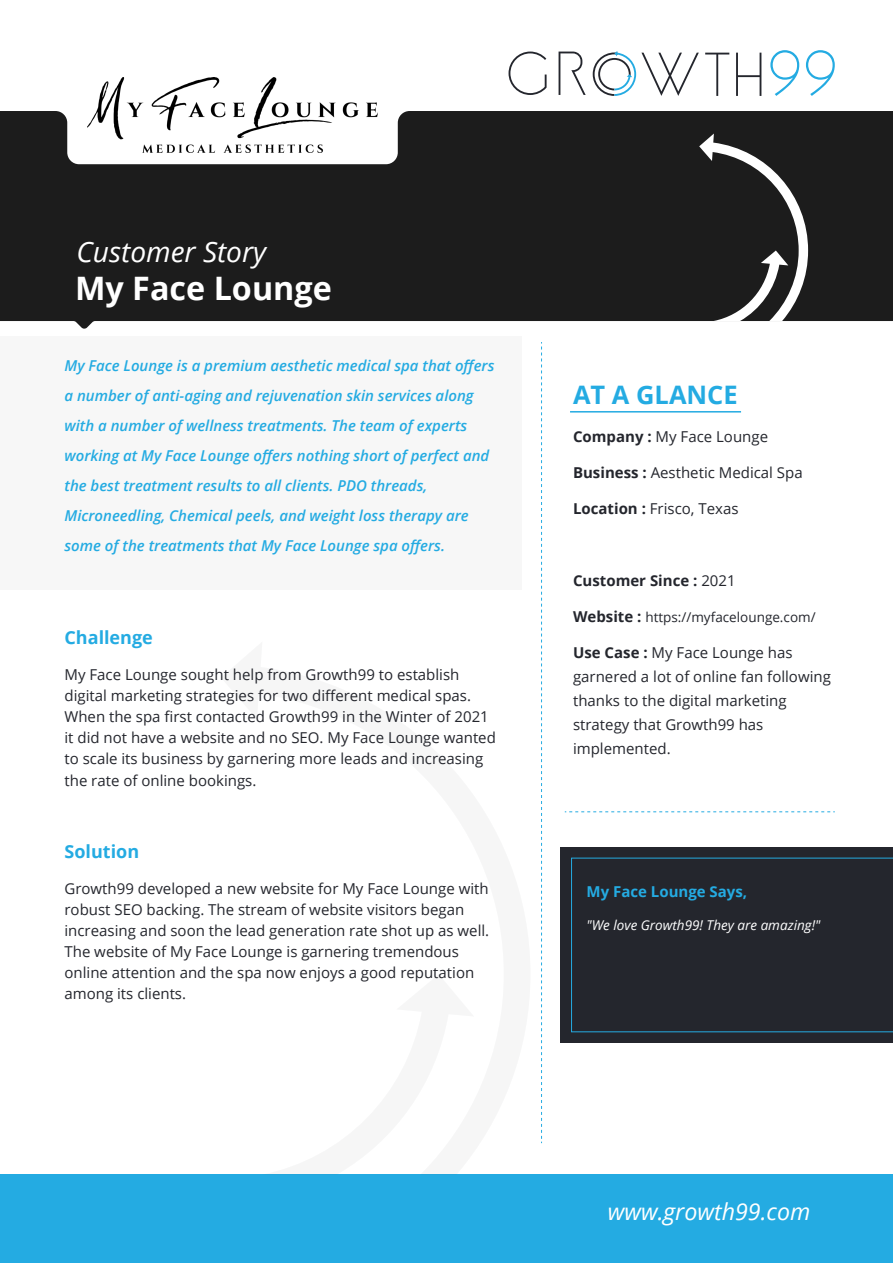
<style>
.page{position:relative;width:893px;height:1263px;background:#fff}
.page>*{position:absolute;margin:0;border:0;box-sizing:border-box;transform-origin:0 0}
.t1{font:700 32.4px "Open Sans";color:#fff}
.t2{font:italic 28.2px "Open Sans";color:#fff}
.t3{font:700 25.5px "Open Sans";color:#24abe2}
.t4{font:italic 23.25px "Open Sans";color:#fff}
.t5{font:700 18px "Open Sans";color:#24abe2}
.t6{font:15px/21px "Open Sans";color:#24262d}
.t7{font:italic 600 15px/30px "Open Sans";color:#24abe2}
.t8{font:700 15px "Open Sans";color:#24262d}
.t9{font:700 15px "Open Sans";color:#24abe2}
.t10{font:13.5px "Open Sans";color:#24262d}
.t11{font:italic 13.5px "Open Sans";color:#fff}
.s1{font-weight:700}
.s2{font-weight:400}
.s3{font-weight:700;font-size:15px}
</style>
<div class="page">
<svg style="left:0;top:111px;width:893px;height:218px;background:#2d2d2d"></svg>
<div style="left:0;top:1175px;width:893px;height:88px;background:#24abe2"></div>
<svg style="left:262px;top:1174px;width:212px;height:1px"></svg>
<svg style="left:699px;top:134px;width:109px;height:187px;background:#404040"></svg>
<div style="left:560px;top:847px;width:333px;height:196px;background:#24262d"></div>
<div style="left:0;top:337px;width:521px;height:253px;background:#f7f7f7"></div>
<svg style="left:770px;top:50px;width:29px;height:46px"></svg>
<svg style="left:806px;top:50px;width:29px;height:46px"></svg>
<svg style="left:736px;top:53px;width:25px;height:43px"></svg>
<svg style="left:705px;top:53px;width:24px;height:43px"></svg>
<svg style="left:559px;top:52px;width:27px;height:43px"></svg>
<svg style="left:509px;top:52px;width:38px;height:43px"></svg>
<svg style="left:593px;top:51px;width:106px;height:45px"></svg>
<svg style="left:541px;top:342px;width:1px;height:801px"></svg>
<svg style="left:565px;top:811px;width:270px;height:1px"></svg>
<hr style="left:570px;top:411px;width:171px;height:1px;background:#24abe2">
<img style="left:87px;top:77px;width:290px;height:76px">
<h2 class="t2" style="left:76px;top:232px;width:191px">Customer Story</h2>
<h1 class="t1" style="left:75px;top:265px;width:258px">My Face Lounge</h1>
<p class="t7" style="left:65px;top:351px;width:431px">My Face Lounge is a premium aesthetic medical spa that offers a number of anti-aging and rejuvenation skin services along with a number of wellness treatments. The team of experts working at My Face Lounge offers nothing short of perfect and the best treatment results to all clients. PDO threads, Microneedling, Chemical peels, and weight loss therapy are some of the treatments that My Face Lounge spa offers.</p>
<p class="t5" style="left:65px;top:625px;width:90px">Challenge</p>
<p class="t6" style="left:65px;top:664px;width:433px">My Face Lounge sought help from Growth99 to establish digital marketing strategies for two different medical spas.<br>When the spa first contacted Growth99 in the Winter of 2021 it did not have a website and no SEO. My Face Lounge wanted to scale its business by garnering more leads and increasing the rate of online bookings.</p>
<p class="t5" style="left:65px;top:838px;width:76px">Solution</p>
<p class="t6" style="left:65px;top:877px;width:426px">Growth99 developed a new website for My Face Lounge with robust SEO backing. The stream of website visitors began increasing and soon the lead generation rate shot up as well.<br>The website of My Face Lounge is garnering tremendous online attention and the spa now enjoys a good reputation among its clients.</p>
<h3 class="t3" style="left:573px;top:376px;width:166px">AT A GLANCE</h3>
<p class="t6" style="left:573px;top:426px;width:197px"><span class="s1">Company :</span> My Face Lounge</p>
<p class="t6" style="left:573px;top:462px;width:231px"><span class="s1">Business :</span> Aesthetic Medical Spa</p>
<p class="t6" style="left:573px;top:498px;width:167px"><span class="s1">Location :</span> Frisco, Texas</p>
<p class="t8" style="left:573px;top:570px;width:164px">Customer Since : <span class="s2">2021</span></p>
<p class="t10" style="left:573px;top:608px;width:244px"><span class="s3">Website :</span> https://myfacelounge.com/</p>
<p class="t6" style="left:573px;top:640px;width:259px;line-height:24px"><span class="s1">Use Case :</span> My Face Lounge has garnered a lot of online fan following thanks to the digital marketing strategy that Growth99 has implemented.</p>
<p class="t9" style="left:586px;top:881px;width:162px">My Face Lounge Says,</p>
<p class="t11" style="left:586px;top:916px;width:235px">"We love Growth99! They are amazing!"</p>
<h3 class="t4" style="left:608px;top:1195px;width:204px">www.growth99.com</h3>
</div>
